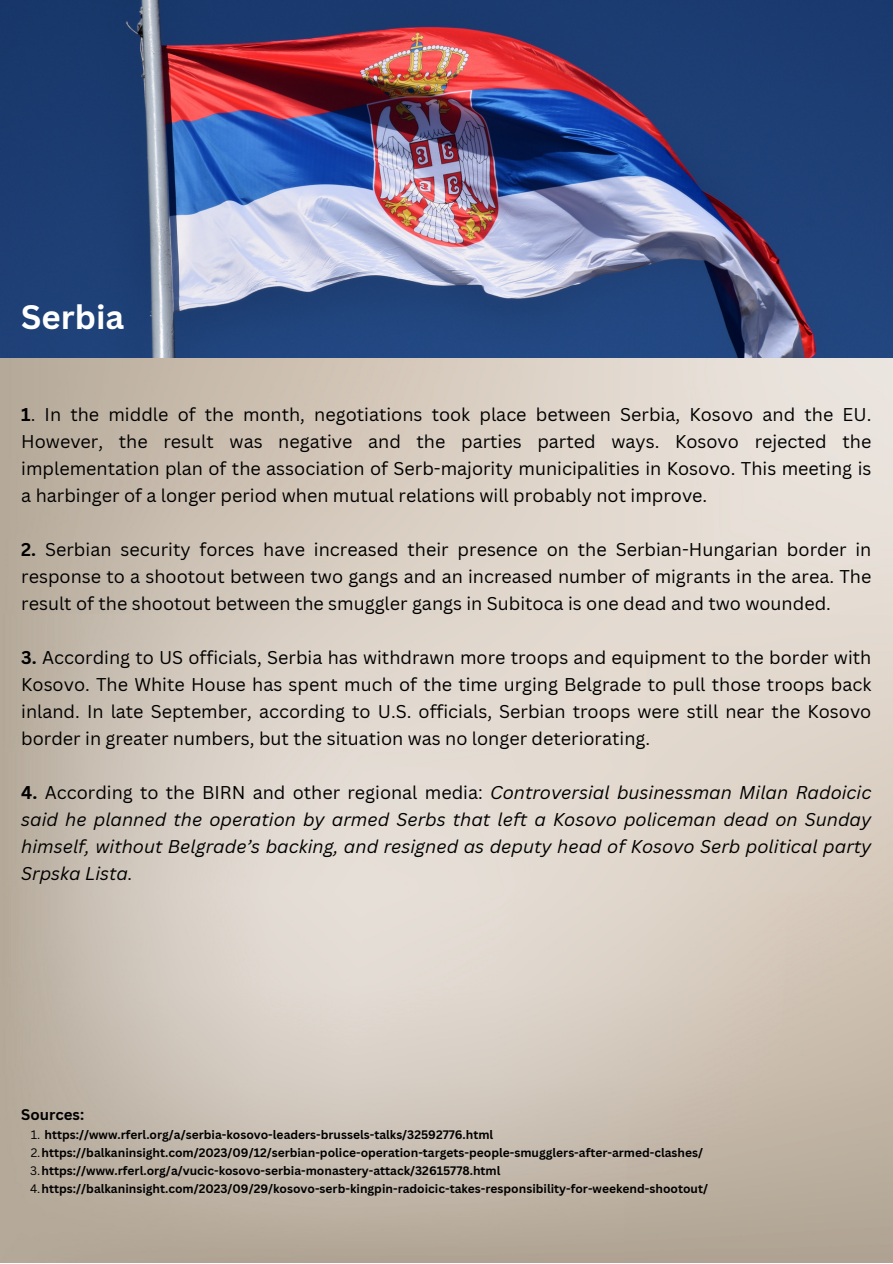
<style>
.page{position:relative;width:893px;height:1264px;background:#fff}
.page>*{position:absolute;margin:0;border:0;box-sizing:border-box;transform-origin:0 0}
.t1{font:700 33px "Canva Sans";color:#fff}
.t2{font:18px/27px "Canva Sans";color:#000;text-align:justify}
.t3{font:italic 18px/27px "Canva Sans";color:#000;text-align:justify}
.t4{font:700 15px "Canva Sans";color:#000}
.t5{font:700 12px "Canva Sans";color:#000}
.s1{font-weight:700}
.s2{font-weight:700;font-style:normal}
.s3{font-style:normal}
.s4{font-weight:400}
</style>
<div class="page">
<img style="left:0;top:357px;width:892px;height:905px">
<img style="left:0;top:0;width:892px;height:357px">
<p class="t1" style="left:21px;top:294px;width:104px">Serbia</p>
<p class="t2" style="left:21px;top:400px;width:851px"><span class="s1">1</span>. In the middle of the month, negotiations took place between Serbia, Kosovo and the EU.<br>However, the result was negative and the parties parted ways. Kosovo rejected the implementation plan of the association of Serb-majority municipalities in Kosovo. This meeting is a harbinger of a longer period when mutual relations will probably not improve.</p>
<p class="t2" style="left:21px;top:535px;width:851px"><span class="s1">2.</span> Serbian security forces have increased their presence on the Serbian-Hungarian border in response to a shootout between two gangs and an increased number of migrants in the area. The result of the shootout between the smuggler gangs in Subitoca is one dead and two wounded.</p>
<p class="t2" style="left:21px;top:643px;width:851px"><span class="s1">3.</span> According to US officials, Serbia has withdrawn more troops and equipment to the border with Kosovo. The White House has spent much of the time urging Belgrade to pull those troops back inland. In late September, according to U.S. officials, Serbian troops were still near the Kosovo border in greater numbers, but the situation was no longer deteriorating.</p>
<p class="t3" style="left:21px;top:778px;width:851px"><span class="s2">4.</span> <span class="s3">According to the BIRN and other regional media:</span> Controversial businessman Milan Radoicic said he planned the operation by armed Serbs that left a Kosovo policeman dead on Sunday himself, without Belgrade’s backing, and resigned as deputy head of Kosovo Serb political party Srpska Lista.</p>
<p class="t4" style="left:21px;top:1103px;width:64px">Sources:</p>
<p class="t5" style="left:31px;top:1125px;width:464px"><span class="s4">1.</span> https://www.rferl.org/a/serbia-kosovo-leaders-brussels-talks/32592776.html</p>
<p class="t5" style="left:31px;top:1143px;width:674px"><span class="s4">2.</span>https://balkaninsight.com/2023/09/12/serbian-police-operation-targets-people-smugglers-after-armed-clashes/</p>
<p class="t5" style="left:30px;top:1161px;width:471px"><span class="s4">3.</span>https://www.rferl.org/a/vucic-kosovo-serbia-monastery-attack/32615778.html</p>
<p class="t5" style="left:30px;top:1179px;width:679px"><span class="s4">4.</span>https://balkaninsight.com/2023/09/29/kosovo-serb-kingpin-radoicic-takes-responsibility-for-weekend-shootout/</p>
</div>
